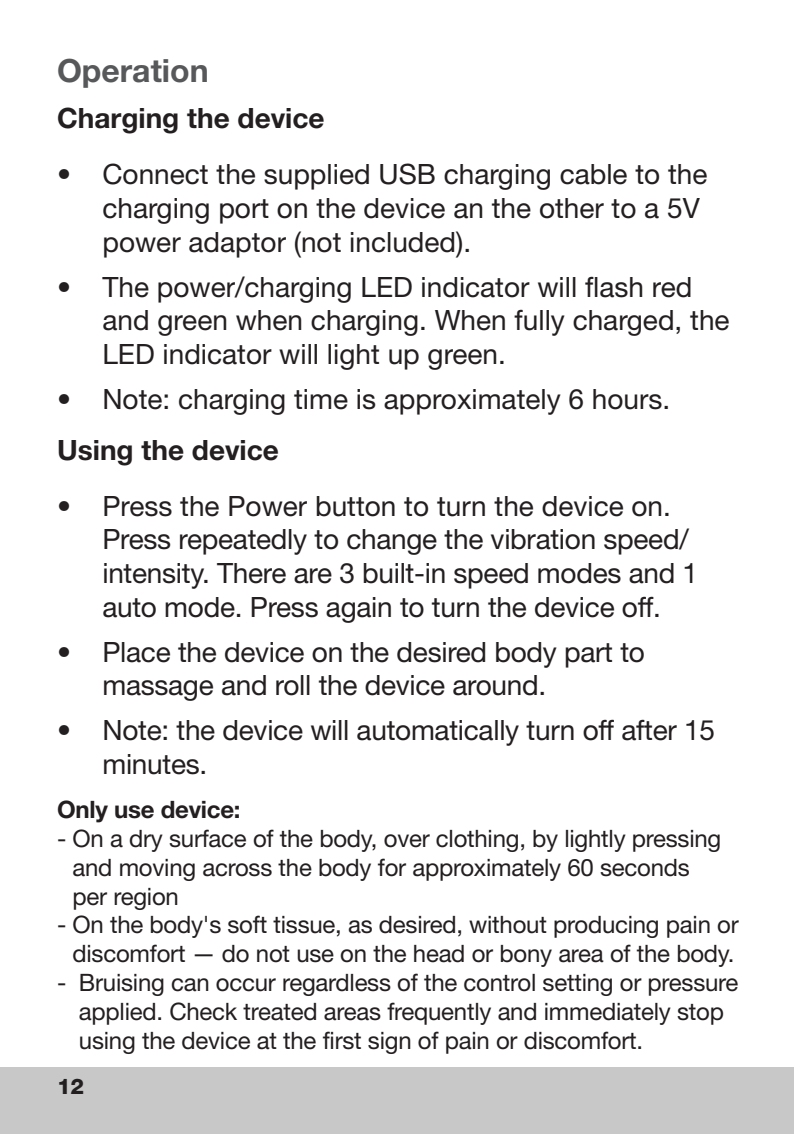
<style>
.page{position:relative;width:794px;height:1134px;background:#fff}
.page>*{position:absolute;margin:0;border:0;box-sizing:border-box;transform-origin:0 0}
.Big_Title{font:700 32px "Helvetica Neue";color:#57585a}
.t1{font:28px/33.6px "Helvetica Neue";color:#231f20}
.Subhead{font:700 28px "Helvetica Neue";color:#231f20}
.t2{font:24px/28.8px "Helvetica Neue";letter-spacing:-.01em;color:#231f20}
.t3{font:700 24px "Helvetica Neue";letter-spacing:-.01em;color:#231f20}
.t4{font:800 21.6px "Helvetica Neue";color:#231f20}
</style>
<div class="page">
<div style="left:0;top:1067px;width:794px;height:67px;background:#c8c8c9"></div>
<p class="Big_Title" style="left:57px;top:50px;width:153px">Operation</p>
<p class="Subhead" style="left:57px;top:101px;width:269px">Charging the device</p>
<p class="t1" style="left:102px;top:157px;width:606px;text-indent:-45px">• Connect the supplied USB charging cable to the charging port on the device an the other to a 5V power adaptor (not included).</p>
<p class="t1" style="left:102px;top:269px;width:628px;text-indent:-45px">• The power/charging LED indicator will flash red and green when charging. When fully charged, the<br>LED indicator will light up green.</p>
<p class="t1" style="left:57px;top:382px;width:614px">• Note: charging time is approximately 6 hours.</p>
<p class="Subhead" style="left:57px;top:432px;width:223px">Using the device</p>
<p class="t1" style="left:102px;top:489px;width:597px;text-indent:-45px">• Press the Power button to turn the device on.<br>Press repeatedly to change the vibration speed/ intensity. There are 3 built-in speed modes and 1 auto mode. Press again to turn the device off.</p>
<p class="t1" style="left:102px;top:634px;width:544px;text-indent:-45px">• Place the device on the desired body part to massage and roll the device around.</p>
<p class="t1" style="left:102px;top:713px;width:614px;text-indent:-45px">• Note: the device will automatically turn off after 15 minutes.</p>
<p class="t3" style="left:57px;top:795px;width:185px">Only use device:</p>
<p class="t2" style="left:73px;top:824px;width:650px;text-indent:-16px">- On a dry surface of the body, over clothing, by lightly pressing and moving across the body for approximately 60 seconds per region</p>
<p class="t2" style="left:57px;top:910px;width:683px;text-align:center">- On the body's soft tissue, as desired, without producing pain or discomfort — do not use on the head or bony area of the body.</p>
<p class="t2" style="left:79px;top:968px;width:661px;text-indent:-22px">- Bruising can occur regardless of the control setting or pressure applied. Check treated areas frequently and immediately stop using the device at the first sign of pain or discomfort.</p>
<p class="t4" style="left:57px;top:1073px;width:29px">12</p>
</div>
